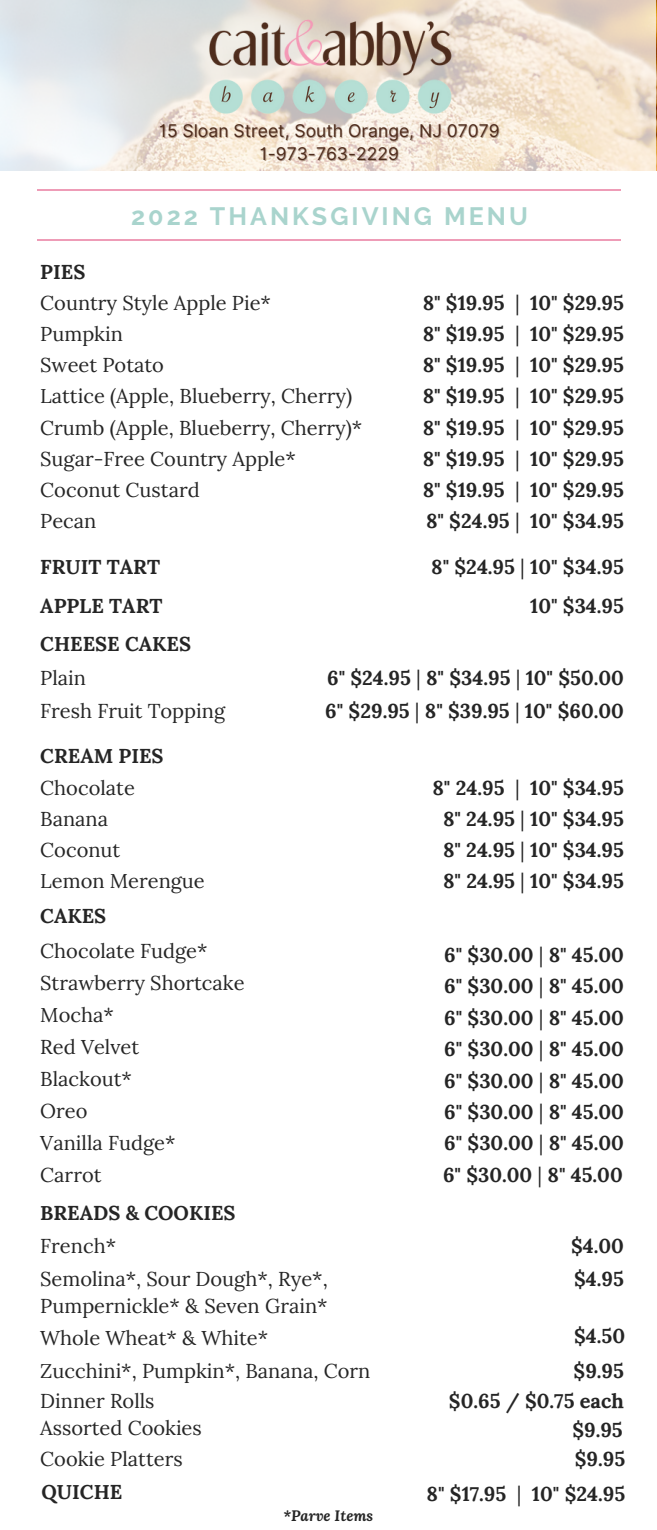
<style>
.page{position:relative;width:657px;height:1530px;background:#fff}
.page>*{position:absolute;margin:0;border:0;box-sizing:border-box;transform-origin:0 0}
.t1{font:700 25px "Raleway";letter-spacing:.12em;color:#a9d4cd}
.t2{font:700 20px/31.2px "Lora";color:#252525}
.t3{font:20px/31.2px "Lora";color:#252525}
.t4{font:17.5px/23.5px "Inter";color:#4e2c1c;text-align:center}
.t5{font:italic 700 15px "Lora";color:#252525}
.s1{font-weight:400}
</style>
<div class="page">
<hr style="left:38px;top:189px;width:582px;height:2px;background:#ee9cb7">
<hr style="left:38px;top:239px;width:582px;height:2px;background:#ee9cb7">
<svg style="left:0;top:0;width:655px;height:171px;background:#ece4da"></svg>
<img style="left:207px;top:17px;width:245px;height:98px">
<p class="t4" style="left:159px;top:119px;width:342px">15 Sloan Street, South Orange, NJ 07079<br>1-973-763-2229</p>
<p class="t2" style="left:40px;top:256px;width:47px">PIES</p>
<p class="t1" style="left:131px;top:201px;width:398px">2022 THANKSGIVING MENU</p>
<p class="t3" style="left:40px;top:287px;width:232px">Country Style Apple Pie*</p>
<p class="t3" style="left:40px;top:318px;width:84px">Pumpkin</p>
<p class="t3" style="left:40px;top:349px;width:125px">Sweet Potato</p>
<p class="t3" style="left:40px;top:380px;width:313px">Lattice (Apple, Blueberry, Cherry)</p>
<p class="t3" style="left:40px;top:412px;width:323px">Crumb (Apple, Blueberry, Cherry)*<br>Sugar-Free Country Apple*</p>
<p class="t3" style="left:40px;top:474px;width:161px">Coconut Custard</p>
<p class="t3" style="left:40px;top:506px;width:58px">Pecan</p>
<p class="t2" style="left:40px;top:551px;width:121px">FRUIT TART</p>
<p class="t2" style="left:40px;top:590px;width:124px">APPLE TART</p>
<p class="t2" style="left:40px;top:628px;width:152px">CHEESE CAKES</p>
<p class="t2" style="left:422px;top:287px;width:203px">8" $19.95 <span class="s1">|</span> 10" $29.95</p>
<p class="t2" style="left:422px;top:318px;width:203px;text-align:justify">8" $19.95 <span class="s1">|</span> 10" $29.95<br>8" $19.95 <span class="s1">|</span> 10" $29.95<br>8" $19.95 <span class="s1">|</span> 10" $29.95<br>8" $19.95 <span class="s1">|</span> 10" $29.95<br>8" $19.95 <span class="s1">|</span> 10" $29.95<br>8" $19.95 <span class="s1">|</span> 10" $29.95</p>
<p class="t2" style="left:426px;top:506px;width:199px">8" $24.95 <span class="s1">|</span> 10" $34.95</p>
<p class="t2" style="left:431px;top:547px;width:194px;line-height:38.5px;text-align:right">8" $24.95 <span class="s1">|</span> 10" $34.95<br>10" $34.95</p>
<p class="t3" style="left:40px;top:662px;width:186px;line-height:32.2px">Plain<br>Fresh Fruit Topping</p>
<p class="t2" style="left:325px;top:662px;width:300px;line-height:32.2px">6" $24.95 <span class="s1">|</span> 8" $34.95 <span class="s1">|</span> 10" $50.00<br>6" $29.95 <span class="s1">|</span> 8" $39.95 <span class="s1">|</span> 10" $60.00</p>
<p class="t2" style="left:40px;top:740px;width:125px">CREAM PIES</p>
<p class="t3" style="left:40px;top:772px;width:96px">Chocolate</p>
<p class="t2" style="left:432px;top:772px;width:193px">8" 24.95 <span class="s1">|</span> 10" $34.95</p>
<p class="t3" style="left:40px;top:803px;width:69px">Banana</p>
<p class="t2" style="left:443px;top:803px;width:182px">8" 24.95 <span class="s1">|</span> 10" $34.95<br>8" 24.95 <span class="s1">|</span> 10" $34.95</p>
<p class="t3" style="left:40px;top:834px;width:81px">Coconut</p>
<p class="t3" style="left:40px;top:865px;width:166px">Lemon Merengue</p>
<p class="t2" style="left:40px;top:900px;width:67px">CAKES</p>
<p class="t3" style="left:40px;top:935px;width:169px">Chocolate Fudge*</p>
<p class="t2" style="left:443px;top:865px;width:182px">8" 24.95 <span class="s1">|</span> 10" $34.95</p>
<p class="t2" style="left:444px;top:939px;width:181px">6" $30.00 <span class="s1">|</span> 8" 45.00</p>
<p class="t3" style="left:40px;top:967px;width:206px">Strawberry Shortcake</p>
<p class="t2" style="left:444px;top:970px;width:181px">6" $30.00 <span class="s1">|</span> 8" 45.00</p>
<p class="t3" style="left:40px;top:999px;width:75px">Mocha*</p>
<p class="t2" style="left:444px;top:1002px;width:181px">6" $30.00 <span class="s1">|</span> 8" 45.00<br>6" $30.00 <span class="s1">|</span> 8" 45.00</p>
<p class="t3" style="left:40px;top:1031px;width:100px">Red Velvet</p>
<p class="t3" style="left:40px;top:1063px;width:93px;line-height:32px">Blackout*<br>Oreo</p>
<p class="t2" style="left:444px;top:1064px;width:181px;text-align:justify">6" $30.00 <span class="s1">|</span> 8" 45.00<br>6" $30.00 <span class="s1">|</span> 8" 45.00<br>6" $30.00 <span class="s1">|</span> 8" 45.00</p>
<p class="t3" style="left:40px;top:1127px;width:137px">Vanilla Fudge*</p>
<p class="t3" style="left:40px;top:1159px;width:63px">Carrot</p>
<p class="t2" style="left:443px;top:1159px;width:181px">6" $30.00 <span class="s1">|</span> 8" 45.00</p>
<p class="t2" style="left:40px;top:1197px;width:197px">BREADS &amp; COOKIES</p>
<p class="t3" style="left:40px;top:1230px;width:77px">French*</p>
<p class="t2" style="left:570px;top:1230px;width:54px">$4.00</p>
<p class="t3" style="left:40px;top:1265px;width:289px;line-height:26.8px">Semolina*, Sour Dough*, Rye*,<br>Pumpernickle* &amp; Seven Grain*</p>
<p class="t2" style="left:574px;top:1263px;width:51px">$4.95</p>
<p class="t3" style="left:40px;top:1322px;width:229px">Whole Wheat* &amp; White*</p>
<p class="t2" style="left:574px;top:1320px;width:52px">$4.50</p>
<p class="t2" style="left:573px;top:1355px;width:52px">$9.95</p>
<p class="t2" style="left:572px;top:1416px;width:54px;line-height:28.5px">$9.95 $9.95</p>
<p class="t3" style="left:40px;top:1355px;width:331px">Zucchini*, Pumpkin*, Banana, Corn</p>
<p class="t3" style="left:40px;top:1412px;width:163px">Assorted Cookies</p>
<p class="t3" style="left:40px;top:1385px;width:116px">Dinner Rolls</p>
<p class="t2" style="left:448px;top:1385px;width:176px">$0.65 / $0.75 each</p>
<p class="t3" style="left:40px;top:1443px;width:144px">Cookie Platters</p>
<p class="t2" style="left:41px;top:1476px;width:82px">QUICHE</p>
<p class="t2" style="left:426px;top:1478px;width:200px">8" $17.95 <span class="s1">|</span> 10" $24.95</p>
<p class="t5" style="left:283px;top:1505px;width:91px">*Parve Items</p>
</div>
